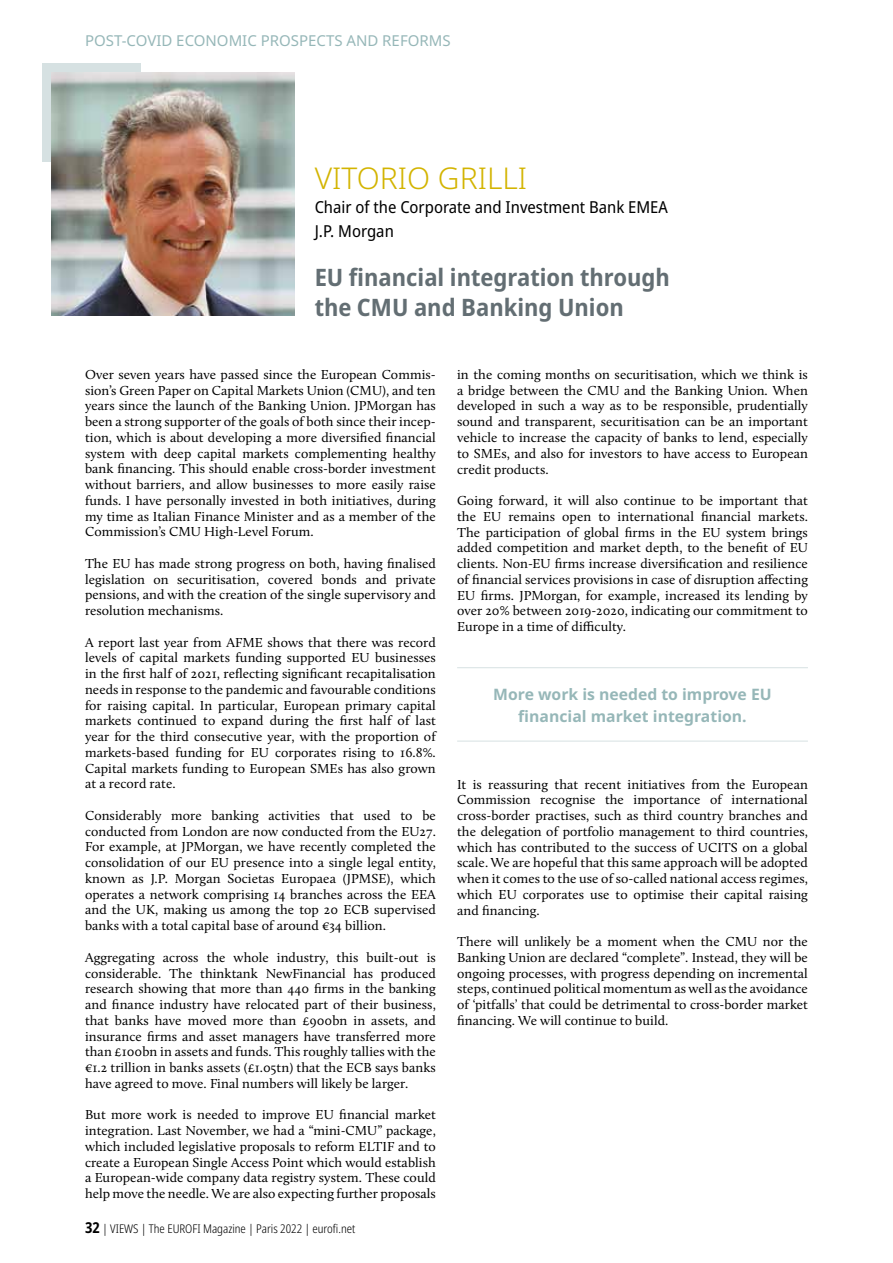
<style>
.page{position:relative;width:893px;height:1263px;background:#fff}
.page>*{position:absolute;margin:0;border:0;box-sizing:border-box;transform-origin:0 0}
.t1{font:300 30px "Noto Sans";color:#d3b400}
.t2{font:700 semi-condensed 24px/30px "Noto Sans";color:#636e73}
.t3{font:semi-condensed 16.5px/24px "Noto Sans";color:#000}
.t4{font:700 15.75px/21.6px "Noto Sans";color:#96b7b8;text-align:center}
.t5{font:15px "Noto Sans";color:#96b7b8}
.t6{font:13.5px/15.8px "Calluna";letter-spacing:.005em;color:#000;text-align:justify}
.t7{font:300 condensed 12px "Noto Sans";color:#000}
.s1{font-weight:700;font-size:15px}
</style>
<div class="page">
<div style="left:43px;top:64px;width:98px;height:98px;background:#d6e1e2"></div>
<img style="left:51px;top:72px;width:243px;height:244px">
<hr style="left:457px;top:667px;width:351px;height:1px;background:#d6e1e2">
<hr style="left:457px;top:741px;width:351px;height:1px;background:#d6e1e2">
<p class="t5" style="left:85px;top:30px;width:367px">POST-COVID ECONOMIC PROSPECTS AND REFORMS</p>
<h1 class="t1" style="left:315px;top:157px;width:214px">VITORIO GRILLI</h1>
<p class="t3" style="left:315px;top:195px;width:355px">Chair of the Corporate and Investment Bank EMEA<br>J.P. Morgan</p>
<h2 class="t2" style="left:315px;top:263px;width:357px">EU financial integration through the CMU and Banking Union</h2>
<p class="t6" style="left:85px;top:366px;width:352px">Over seven years have passed since the European Commis&shy;sion’s Green Paper on Capital Markets Union (CMU), and ten years since the launch of the Banking Union. JPMorgan has been a strong supporter of the goals of both since their incep&shy;tion, which is about developing a more diversified financial system with deep capital markets complementing healthy bank financing. This should enable cross-border investment without barriers, and allow businesses to more easily raise funds. I have personally invested in both initiatives, during my time as Italian Finance Minister and as a member of the Commission’s CMU High-Level Forum.</p>
<p class="t6" style="left:85px;top:555px;width:352px">The EU has made strong progress on both, having finalised legislation on securitisation, covered bonds and private pensions, and with the creation of the single supervisory and resolution mechanisms.</p>
<p class="t6" style="left:85px;top:634px;width:352px">A report last year from AFME shows that there was record levels of capital markets funding supported EU businesses in the first half of 2021, reflecting significant recapitalisation needs in response to the pandemic and favourable conditions for raising capital. In particular, European primary capital markets continued to expand during the first half of last year for the third consecutive year, with the proportion of markets-based funding for EU corporates rising to 16.8%.<br>Capital markets funding to European SMEs has also grown at a record rate.</p>
<p class="t6" style="left:85px;top:807px;width:352px">Considerably more banking activities that used to be conducted from London are now conducted from the EU27.<br>For example, at JPMorgan, we have recently completed the consolidation of our EU presence into a single legal entity, known as J.P. Morgan Societas Europaea (JPMSE), which operates a network comprising 14 branches across the EEA and the UK, making us among the top 20 ECB supervised banks with a total capital base of around €34 billion.</p>
<p class="t6" style="left:85px;top:949px;width:352px">Aggregating across the whole industry, this built-out is considerable. The thinktank NewFinancial has produced research showing that more than 440 firms in the banking and finance industry have relocated part of their business, that banks have moved more than £900bn in assets, and insurance firms and asset managers have transferred more than £100bn in assets and funds. This roughly tallies with the €1.2 trillion in banks assets (£1.05tn) that the ECB says banks have agreed to move. Final numbers will likely be larger.</p>
<p class="t6" style="left:85px;top:1107px;width:352px">But more work is needed to improve EU financial market integration. Last November, we had a “mini-CMU” package, which included legislative proposals to reform ELTIF and to create a European Single Access Point which would establish a European-wide company data registry system. These could help move the needle. We are also expecting further proposals</p>
<p class="t7" style="left:85px;top:1220px;width:272px"><span class="s1">32</span> | VIEWS | The EUROFI Magazine | Paris 2022 | eurofi.net</p>
<p class="t6" style="left:457px;top:366px;width:352px">in the coming months on securitisation, which we think is a bridge between the CMU and the Banking Union. When developed in such a way as to be responsible, prudentially sound and transparent, securitisation can be an important vehicle to increase the capacity of banks to lend, especially to SMEs, and also for investors to have access to European credit products.</p>
<p class="t6" style="left:457px;top:492px;width:352px">Going forward, it will also continue to be important that the EU remains open to international financial markets.<br>The participation of global firms in the EU system brings added competition and market depth, to the benefit of EU clients. Non-EU firms increase diversification and resilience of financial services provisions in case of disruption affecting EU firms. JPMorgan, for example, increased its lending by over 20% between 2019-2020, indicating our commitment to Europe in a time of difficulty.</p>
<p class="t4" style="left:493px;top:684px;width:280px">More work is needed to improve EU financial market integration.</p>
<p class="t6" style="left:457px;top:776px;width:352px">It is reassuring that recent initiatives from the European Commission recognise the importance of international cross-border practises, such as third country branches and the delegation of portfolio management to third countries, which has contributed to the success of UCITS on a global scale. We are hopeful that this same approach will be adopted when it comes to the use of so-called national access regimes, which EU corporates use to optimise their capital raising and financing.</p>
<p class="t6" style="left:457px;top:933px;width:352px">There will unlikely be a moment when the CMU nor the Banking Union are declared “complete”. Instead, they will be ongoing processes, with progress depending on incremental steps, continued political momentum as well as the avoidance of ‘pitfalls’ that could be detrimental to cross-border market financing. We will continue to build.</p>
</div>
